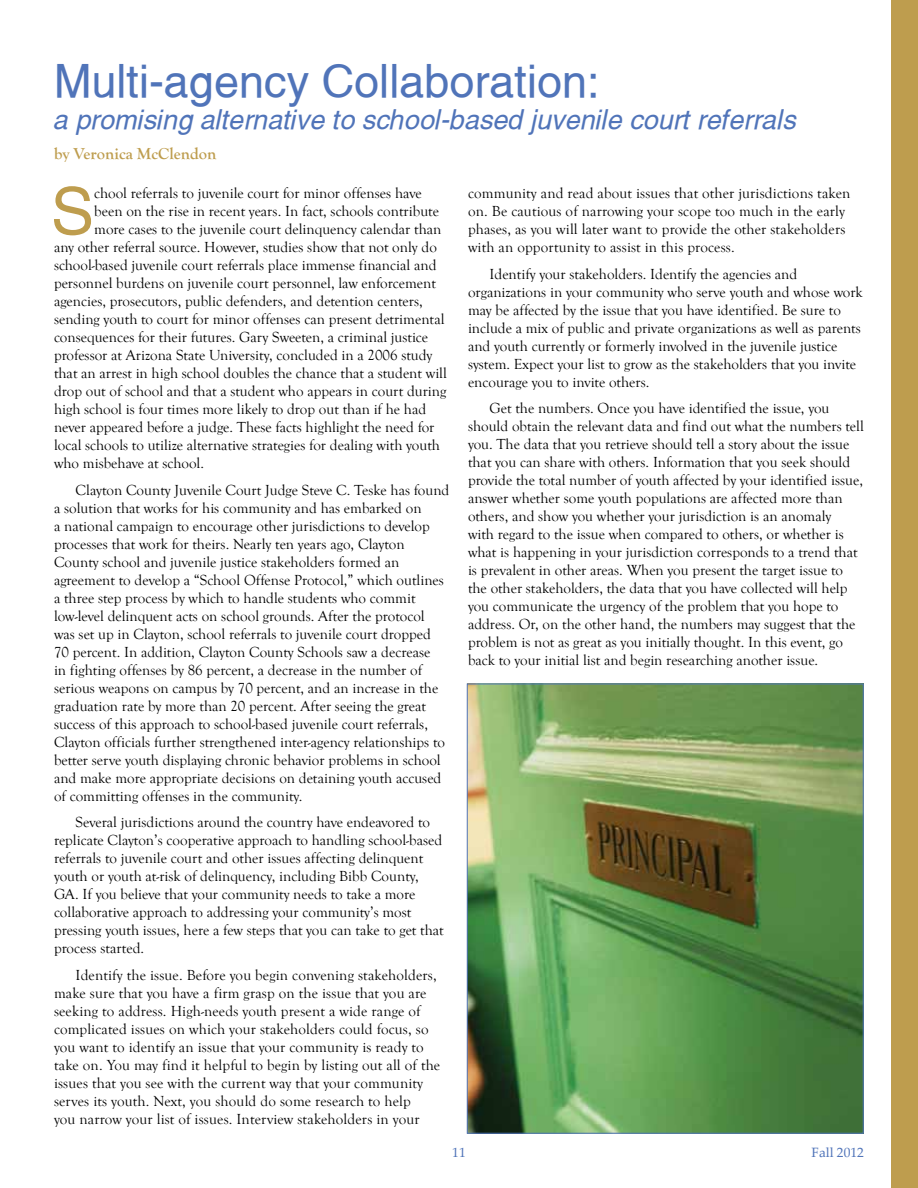
<style>
.page{position:relative;width:918px;height:1188px;background:#fff}
.page>*{position:absolute;margin:0;border:0;box-sizing:border-box;transform-origin:0 0}
.t1{font:65.1px "Alps Normal";color:#be9d4e}
.t2{font:45px "Alps Normal";color:#5074b9}
.t3{font:italic 27px "Alps";color:#5074b9}
.t4{font:700 16.5px "Goudy Old Style T";color:#be9d4e}
.t5{font:15px/18px "Goudy Old Style T";color:#000}
.t6{font:13.5px "Palatino Linotype";color:#5074b9}
</style>
<div class="page">
<div style="left:891px;top:0;width:27px;height:1188px;background:#be9d4e"></div>
<img style="left:469px;top:686px;width:393px;height:446px">
<h2 class="t2" style="left:54px;top:54px;width:547px">Multi-agency Collaboration:</h2>
<h3 class="t3" style="left:54px;top:103px;width:745px">a promising alternative to school-based juvenile court referrals</h3>
<p class="t4" style="left:54px;top:144px;width:164px">by Veronica McClendon</p>
<h1 class="t1" style="left:51px;top:172px;width:45px">S</h1>
<p class="t5" style="left:94px;top:185px;width:329px">chool referrals to juvenile court for minor offenses have</p>
<p class="t5" style="left:94px;top:203px;width:346px">been on the rise in recent years. In fact, schools contribute</p>
<p class="t5" style="left:94px;top:221px;width:349px">more cases to the juvenile court delinquency calendar than</p>
<p class="t5" style="left:54px;top:239px;width:384px">any other referral source. However, studies show that not only do</p>
<p class="t5" style="left:54px;top:257px;width:384px">school-based juvenile court referrals place immense financial and</p>
<p class="t5" style="left:54px;top:275px;width:383px">personnel burdens on juvenile court personnel, law enforcement</p>
<p class="t5" style="left:54px;top:293px;width:370px">agencies, prosecutors, public defenders, and detention centers,</p>
<p class="t5" style="left:54px;top:311px;width:392px">sending youth to court for minor offenses can present detrimental</p>
<p class="t5" style="left:54px;top:329px;width:376px">consequences for their futures. Gary Sweeten, a criminal justice</p>
<p class="t5" style="left:54px;top:347px;width:380px">professor at Arizona State University, concluded in a 2006 study</p>
<p class="t5" style="left:54px;top:365px;width:394px">that an arrest in high school doubles the chance that a student will</p>
<p class="t5" style="left:54px;top:383px;width:394px">drop out of school and that a student who appears in court during</p>
<p class="t5" style="left:54px;top:401px;width:374px">high school is four times more likely to drop out than if he had</p>
<p class="t5" style="left:54px;top:419px;width:382px">never appeared before a judge. These facts highlight the need for</p>
<p class="t5" style="left:54px;top:437px;width:388px">local schools to utilize alternative strategies for dealing with youth</p>
<p class="t5" style="left:54px;top:455px;width:152px">who misbehave at school.</p>
<p class="t5" style="left:54px;top:481px;width:397px;text-indent:22px">Clayton County Juvenile Court Judge Steve C. Teske has found a solution that works for his community and has embarked on<br>a national campaign to encourage other jurisdictions to develop processes that work for theirs. Nearly ten years ago, Clayton County school and juvenile justice stakeholders formed an agreement to develop a “School Offense Protocol,” which outlines a three step process by which to handle students who commit low-level delinquent acts on school grounds. After the protocol<br>was set up in Clayton, school referrals to juvenile court dropped 70 percent. In addition, Clayton County Schools saw a decrease<br>in fighting offenses by 86 percent, a decrease in the number of serious weapons on campus by 70 percent, and an increase in the graduation rate by more than 20 percent. After seeing the great success of this approach to school-based juvenile court referrals, Clayton officials further strengthened inter-agency relationships to better serve youth displaying chronic behavior problems in school and make more appropriate decisions on detaining youth accused of committing offenses in the community.</p>
<p class="t5" style="left:54px;top:814px;width:391px;text-indent:22px">Several jurisdictions around the country have endeavored to replicate Clayton’s cooperative approach to handling school-based referrals to juvenile court and other issues affecting delinquent youth or youth at-risk of delinquency, including Bibb County, GA. If you believe that your community needs to take a more collaborative approach to addressing your community’s most pressing youth issues, here a few steps that you can take to get that process started.</p>
<p class="t5" style="left:54px;top:966px;width:388px;text-indent:22px">Identify the issue. Before you begin convening stakeholders, make sure that you have a firm grasp on the issue that you are seeking to address. High-needs youth present a wide range of complicated issues on which your stakeholders could focus, so you want to identify an issue that your community is ready to take on. You may find it helpful to begin by listing out all of the issues that you see with the current way that your community serves its youth. Next, you should do some research to help<br>you narrow your list of issues. Interview stakeholders in your</p>
<p class="t5" style="left:468px;top:185px;width:384px">community and read about issues that other jurisdictions taken on. Be cautious of narrowing your scope too much in the early phases, as you will later want to provide the other stakeholders with an opportunity to assist in this process.</p>
<p class="t5" style="left:468px;top:265px;width:396px;text-indent:22px">Identify your stakeholders. Identify the agencies and organizations in your community who serve youth and whose work may be affected by the issue that you have identified. Be sure to include a mix of public and private organizations as well as parents and youth currently or formerly involved in the juvenile justice system. Expect your list to grow as the stakeholders that you invite encourage you to invite others.</p>
<p class="t5" style="left:468px;top:400px;width:397px;text-indent:22px">Get the numbers. Once you have identified the issue, you should obtain the relevant data and find out what the numbers tell you. The data that you retrieve should tell a story about the issue that you can share with others. Information that you seek should provide the total number of youth affected by your identified issue, answer whether some youth populations are affected more than others, and show you whether your jurisdiction is an anomaly<br>with regard to the issue when compared to others, or whether is what is happening in your jurisdiction corresponds to a trend that is prevalent in other areas. When you present the target issue to the other stakeholders, the data that you have collected will help you communicate the urgency of the problem that you hope to address. Or, on the other hand, the numbers may suggest that the problem is not as great as you initially thought. In this event, go back to your initial list and begin researching another issue.</p>
<p class="t6" style="left:452px;top:1143px;width:15px">11</p>
<p class="t6" style="left:812px;top:1143px;width:54px">Fall 2012</p>
</div>
